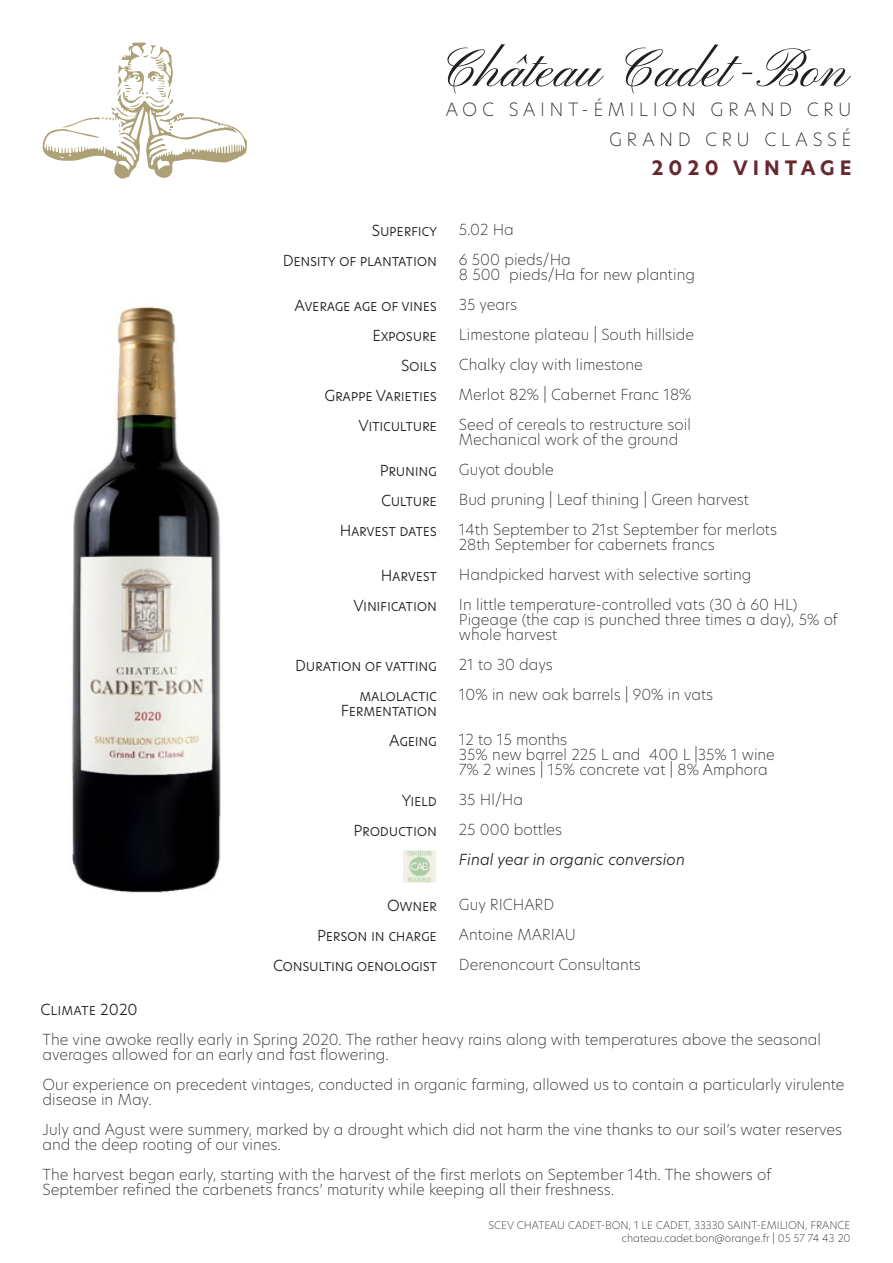
<style>
.page{position:relative;width:893px;height:1263px;background:#fff}
.page>*{position:absolute;margin:0;border:0;box-sizing:border-box;transform-origin:0 0}
.t1{font:54px "Pinyon Script";color:#231f20}
.t2{font:700 19.5px "Hero New";letter-spacing:.26em;color:#67282e}
.t3{font:200 18px "Hero New";letter-spacing:.25em;color:#231f20}
.t4{font:200 15px/15px "Hero New";color:#231f20}
.t5{font:300 15px "Hero New";letter-spacing:-.02em;color:#231f20}
.t6{font:italic 300 15px "Hero New";color:#231f20}
.t7{font:300 15px "Hero New";color:#231f20}
.t8{font:200 10.5px "Hero New";color:#231f20}
</style>
<div class="page">
<img style="left:72px;top:306px;width:149px;height:587px">
<svg style="left:43px;top:43px;width:204px;height:136px"></svg>
<img style="left:404px;top:850px;width:32px;height:32px">
<p class="t7" style="left:41px;top:999px;width:99px">Climate 2020</p>
<p class="t1" style="left:444px;top:40px;width:408px">Château Cadet-Bon</p>
<p class="t3" style="left:446px;top:97px;width:407px">AOC SAINT-ÉMILION GRAND CRU</p>
<p class="t3" style="left:609px;top:127px;width:244px">GRAND CRU CLASSÉ</p>
<p class="t2" style="left:651px;top:154px;width:201px">2020 VINTAGE</p>
<p class="t5" style="left:372px;top:220px;width:67px">Superficy</p>
<p class="t5" style="left:283px;top:250px;width:156px">Density of plantation</p>
<p class="t5" style="left:294px;top:295px;width:144px">Average age of vines</p>
<p class="t5" style="left:372px;top:325px;width:66px">Exposure</p>
<p class="t5" style="left:401px;top:355px;width:37px">Soils</p>
<p class="t5" style="left:324px;top:385px;width:114px">Grappe Varieties</p>
<p class="t5" style="left:359px;top:415px;width:80px">Viticulture</p>
<p class="t5" style="left:380px;top:460px;width:59px">Pruning</p>
<p class="t5" style="left:381px;top:490px;width:57px">Culture</p>
<p class="t5" style="left:340px;top:520px;width:99px">Harvest dates</p>
<p class="t5" style="left:381px;top:565px;width:58px">Harvest</p>
<p class="t5" style="left:353px;top:595px;width:85px">Vinification</p>
<p class="t5" style="left:295px;top:655px;width:143px">Duration of vatting</p>
<p class="t5" style="left:360px;top:685px;width:79px">malolactic</p>
<p class="t5" style="left:341px;top:700px;width:97px">Fermentation</p>
<p class="t5" style="left:389px;top:730px;width:49px">Ageing</p>
<p class="t5" style="left:402px;top:790px;width:37px">Yield</p>
<p class="t5" style="left:353px;top:820px;width:85px">Production</p>
<p class="t5" style="left:387px;top:895px;width:51px">Owner</p>
<p class="t5" style="left:317px;top:925px;width:121px">Person in charge</p>
<p class="t5" style="left:273px;top:955px;width:166px">Consulting oenologist</p>
<p class="t4" style="left:459px;top:222px;width:56px">5.02 Ha</p>
<p class="t4" style="left:459px;top:252px;width:113px">6 500 pieds/Ha</p>
<p class="t4" style="left:459px;top:267px;width:238px">8 500 pieds/Ha for new planting</p>
<p class="t4" style="left:459px;top:297px;width:60px">35 years</p>
<p class="t4" style="left:459px;top:327px;width:237px">Limestone plateau | South hillside</p>
<p class="t4" style="left:459px;top:357px;width:185px">Chalky clay with limestone</p>
<p class="t4" style="left:459px;top:387px;width:234px">Merlot 82% | Cabernet Franc 18%</p>
<p class="t4" style="left:459px;top:417px;width:234px">Seed of cereals to restructure soil</p>
<p class="t4" style="left:459px;top:432px;width:221px">Mechanical work of the ground</p>
<p class="t4" style="left:459px;top:462px;width:96px">Guyot double</p>
<p class="t4" style="left:459px;top:492px;width:292px">Bud pruning | Leaf thining | Green harvest</p>
<p class="t4" style="left:459px;top:522px;width:320px">14th September to 21st September for merlots</p>
<p class="t4" style="left:459px;top:537px;width:257px">28th September for cabernets francs</p>
<p class="t4" style="left:459px;top:567px;width:294px">Handpicked harvest with selective sorting</p>
<p class="t4" style="left:459px;top:597px;width:340px">In little temperature-controlled vats (30 à 60 HL)</p>
<p class="t4" style="left:459px;top:612px;width:380px">Pigeage (the cap is punched three times a day), 5% of whole harvest</p>
<p class="t4" style="left:459px;top:657px;width:95px">21 to 30 days</p>
<p class="t4" style="left:459px;top:687px;width:256px">10% in new oak barrels | 90% in vats</p>
<p class="t4" style="left:459px;top:732px;width:110px">12 to 15 months</p>
<p class="t4" style="left:459px;top:747px;width:318px">35% new barrel 225 L and 400 L |35% 1 wine</p>
<p class="t4" style="left:459px;top:762px;width:310px">7% 2 wines | 15% concrete vat | 8% Amphora</p>
<p class="t4" style="left:459px;top:792px;width:66px">35 Hl/Ha</p>
<p class="t4" style="left:459px;top:822px;width:105px">25 000 bottles</p>
<p class="t6" style="left:459px;top:849px;width:227px">Final year in organic conversion</p>
<p class="t4" style="left:459px;top:897px;width:97px">Guy RICHARD</p>
<p class="t4" style="left:459px;top:927px;width:119px">Antoine MARIAU</p>
<p class="t4" style="left:459px;top:957px;width:184px">Derenoncourt Consultants</p>
<p class="t4" style="left:43px;top:1032px;width:780px">The vine awoke really early in Spring 2020. The rather heavy rains along with temperatures above the seasonal averages allowed for an early and fast flowering.</p>
<p class="t4" style="left:43px;top:1077px;width:804px">Our experience on precedent vintages, conducted in organic farming, allowed us to contain a particularly virulente disease in May.</p>
<p class="t4" style="left:43px;top:1122px;width:801px">July and Agust were summery, marked by a drought which did not harm the vine thanks to our soil’s water reserves and the deep rooting of our vines.</p>
<p class="t4" style="left:43px;top:1167px;width:730px">The harvest began early, starting with the harvest of the first merlots on September 14th. The showers of</p>
<p class="t4" style="left:43px;top:1182px;width:573px">September refined the carbenets francs’ maturity while keeping all their freshness.</p>
<p class="t8" style="left:488px;top:1218px;width:363px">SCEV CHATEAU CADET-BON, 1 LE CADET, 33330 SAINT-EMILION, FRANCE</p>
<p class="t8" style="left:622px;top:1231px;width:230px">chateau.cadet.bon@orange.fr | 05 57 74 43 20</p>
</div>
